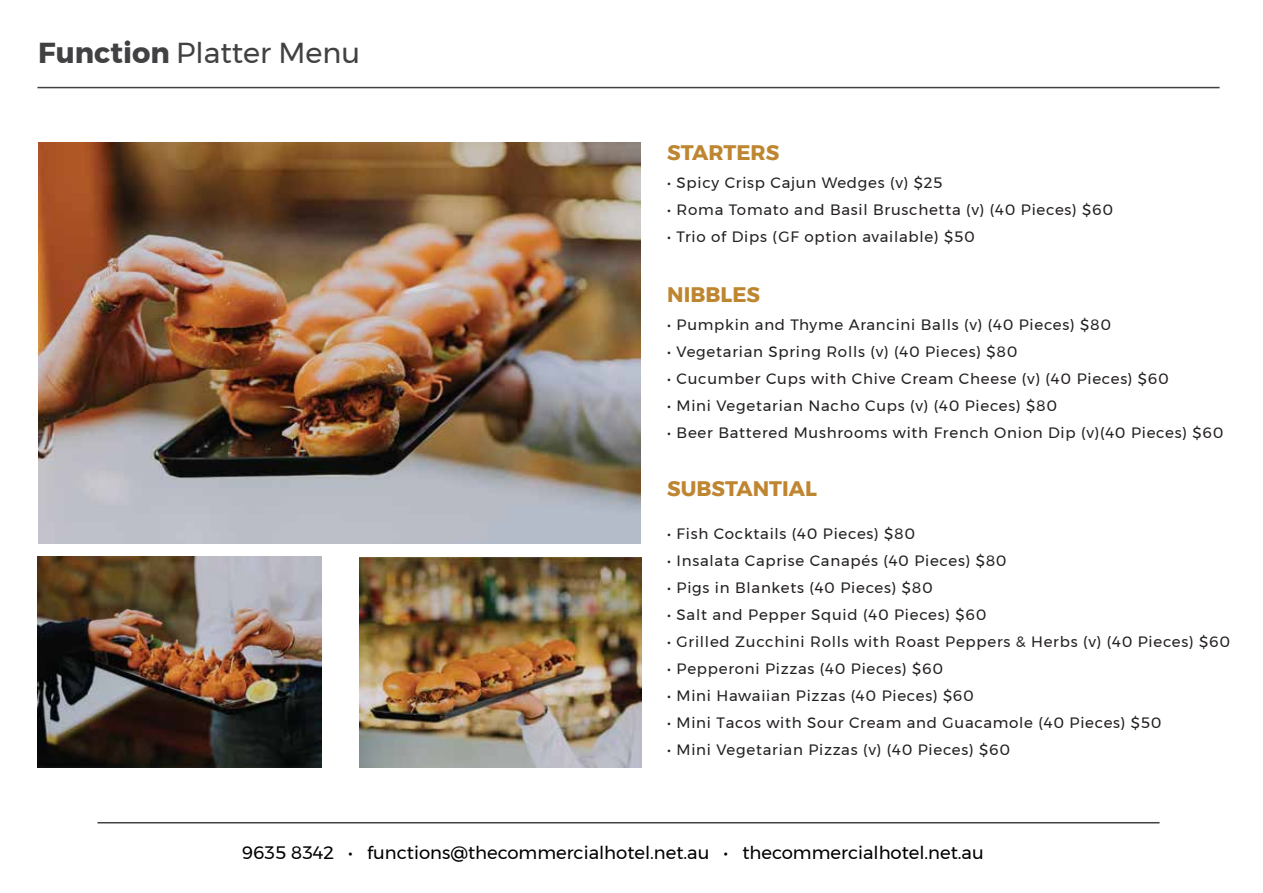
<style>
.page{position:relative;width:1263px;height:893px;background:#fff}
.page>*{position:absolute;margin:0;border:0;box-sizing:border-box;transform-origin:0 0}
.t1{font:28.8px "Montserrat";color:#414042}
.t2{font:700 21px "Montserrat";color:#bf8631}
.t3{font:18px "Montserrat";color:#000}
.t4{font:15px "Montserrat";letter-spacing:.05em;color:#231f20}
.s1{font-weight:700}
</style>
<div class="page">
<hr style="left:97px;top:822px;width:1062px;height:1px;background:#414042">
<hr style="left:37px;top:87px;width:1182px;height:1px;background:#414042">
<img style="left:38px;top:142px;width:602px;height:402px">
<img style="left:38px;top:557px;width:283px;height:211px">
<img style="left:359px;top:558px;width:283px;height:210px">
<h1 class="t1" style="left:38px;top:31px;width:323px"><span class="s1">Function</span> Platter Menu</h1>
<h2 class="t2" style="left:667px;top:135px;width:114px">STARTERS</h2>
<p class="t4" style="left:667px;top:171px;width:277px">• Spicy Crisp Cajun Wedges (v) $25</p>
<p class="t4" style="left:667px;top:198px;width:447px">• Roma Tomato and Basil Bruschetta (v) (40 Pieces) $60</p>
<p class="t4" style="left:667px;top:225px;width:309px">• Trio of Dips (GF option available) $50</p>
<h2 class="t2" style="left:667px;top:278px;width:94px">NIBBLES</h2>
<p class="t4" style="left:667px;top:314px;width:445px">• Pumpkin and Thyme Arancini Balls (v) (40 Pieces) $80</p>
<p class="t4" style="left:667px;top:341px;width:352px">• Vegetarian Spring Rolls (v) (40 Pieces) $80</p>
<p class="t4" style="left:667px;top:368px;width:503px">• Cucumber Cups with Chive Cream Cheese (v) (40 Pieces) $60</p>
<p class="t4" style="left:667px;top:395px;width:391px">• Mini Vegetarian Nacho Cups (v) (40 Pieces) $80</p>
<p class="t4" style="left:667px;top:422px;width:558px">• Beer Battered Mushrooms with French Onion Dip (v)(40 Pieces) $60</p>
<h2 class="t2" style="left:667px;top:472px;width:151px">SUBSTANTIAL</h2>
<p class="t4" style="left:667px;top:523px;width:249px">• Fish Cocktails (40 Pieces) $80</p>
<p class="t4" style="left:667px;top:550px;width:341px">• Insalata Caprise Canapés (40 Pieces) $80</p>
<p class="t4" style="left:667px;top:577px;width:267px">• Pigs in Blankets (40 Pieces) $80</p>
<p class="t4" style="left:667px;top:604px;width:321px">• Salt and Pepper Squid (40 Pieces) $60</p>
<p class="t4" style="left:667px;top:631px;width:564px">• Grilled Zucchini Rolls with Roast Peppers &amp; Herbs (v) (40 Pieces) $60</p>
<p class="t4" style="left:667px;top:658px;width:277px">• Pepperoni Pizzas (40 Pieces) $60</p>
<p class="t4" style="left:667px;top:685px;width:308px">• Mini Hawaiian Pizzas (40 Pieces) $60</p>
<p class="t4" style="left:667px;top:712px;width:496px">• Mini Tacos with Sour Cream and Guacamole (40 Pieces) $50</p>
<p class="t4" style="left:667px;top:739px;width:344px">• Mini Vegetarian Pizzas (v) (40 Pieces) $60</p>
<p class="t3" style="left:242px;top:839px;width:743px">9635 8342 • functions@thecommercialhotel.net.au • thecommercialhotel.net.au</p>
</div>
